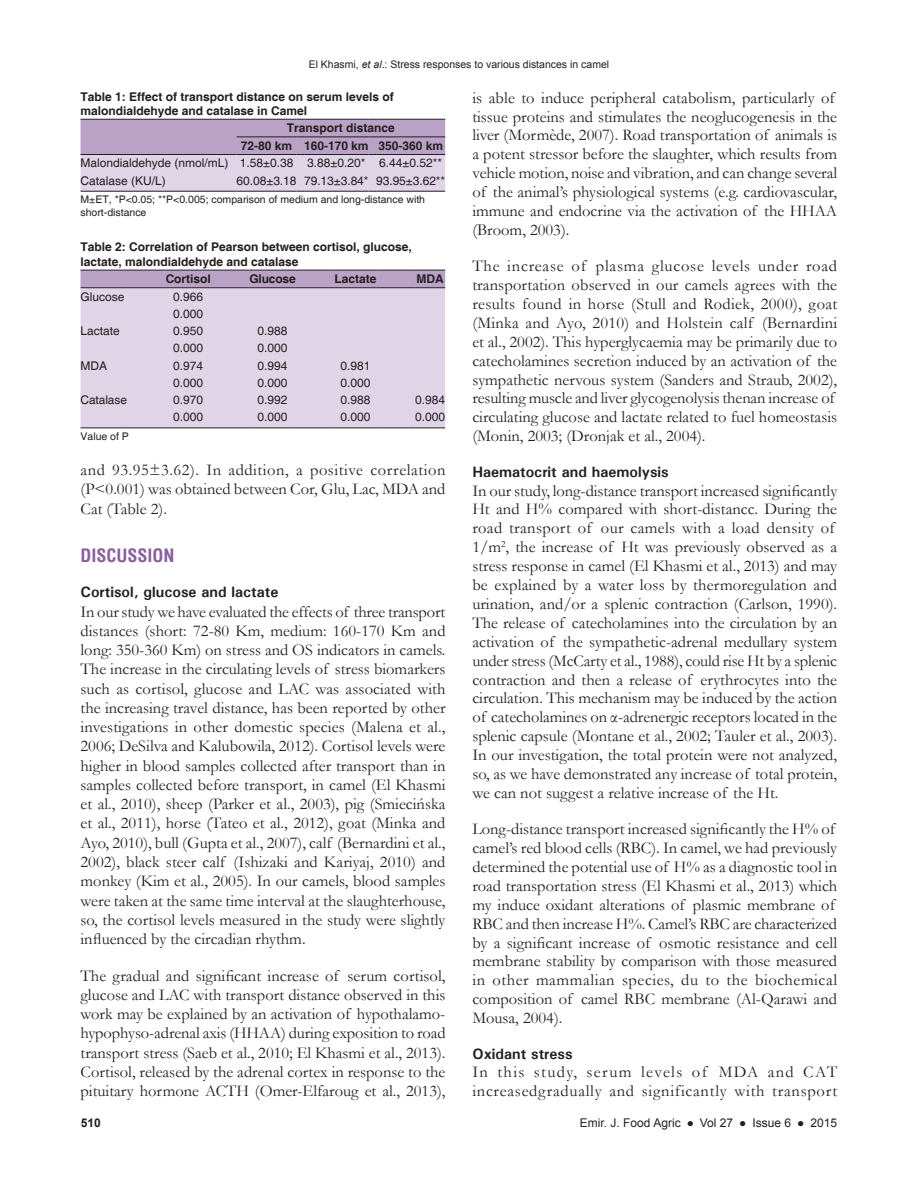
<style>
.page{position:relative;width:918px;height:1188px;background:#fff}
.page>*{position:absolute;margin:0;border:0;box-sizing:border-box;transform-origin:0 0}
.t1{font:700 condensed 18px "Helvetica";color:#8a5f9d}
.TX{font:16.5px/18.9px "Garamond";color:#231f20}
.TX-2{font:16.5px/18.9px "Garamond";letter-spacing:.045em;color:#231f20}
.t2{font:700 15px "Univers";color:#231f20}
.TT{font:700 12px/14.4px "Helvetica";color:#231f20}
.TB{font:12px "Helvetica";color:#231f20}
.TCH{font:700 12px "Helvetica";color:#231f20}
.TBL{font:12px "Helvetica";color:#231f20}
.t3{font:12px "Arial";color:#231f20}
.t4{font:700 12px "Arial";color:#231f20}
.TFN{font:10.5px/12.6px "Helvetica";color:#231f20}
.t5{font:10.5px "Arial";color:#231f20}
.s1{font-style:italic}
</style>
<div class="page">
<svg style="left:81px;top:119px;width:364px;height:73px;background:#c6b5cf"></svg>
<hr style="left:376px;top:191px;width:69px;height:1px;background:#231f20">
<div style="left:81px;top:271px;width:364px;height:16px;background:#baa2c7"></div>
<div style="left:81px;top:288px;width:364px;height:140px;background:#e0d5e7"></div>
<hr style="left:81px;top:287px;width:46px;height:1px;background:#231f20">
<hr style="left:127px;top:287px;width:39px;height:1px;background:#231f20">
<hr style="left:166px;top:287px;width:45px;height:1px;background:#231f20">
<hr style="left:211px;top:287px;width:38px;height:1px;background:#231f20">
<hr style="left:249px;top:287px;width:47px;height:1px;background:#231f20">
<hr style="left:296px;top:287px;width:39px;height:1px;background:#231f20">
<hr style="left:335px;top:287px;width:42px;height:1px;background:#231f20">
<hr style="left:377px;top:287px;width:38px;height:1px;background:#231f20">
<hr style="left:415px;top:287px;width:30px;height:1px;background:#231f20">
<hr style="left:81px;top:270px;width:46px;height:1px;background:#231f20">
<hr style="left:127px;top:270px;width:39px;height:1px;background:#231f20">
<hr style="left:166px;top:270px;width:45px;height:1px;background:#231f20">
<hr style="left:211px;top:270px;width:38px;height:1px;background:#231f20">
<hr style="left:249px;top:270px;width:47px;height:1px;background:#231f20">
<hr style="left:296px;top:270px;width:39px;height:1px;background:#231f20">
<hr style="left:335px;top:270px;width:42px;height:1px;background:#231f20">
<hr style="left:377px;top:270px;width:38px;height:1px;background:#231f20">
<hr style="left:415px;top:270px;width:30px;height:1px;background:#231f20">
<hr style="left:81px;top:428px;width:46px;height:1px;background:#231f20">
<hr style="left:127px;top:428px;width:39px;height:1px;background:#231f20">
<hr style="left:166px;top:428px;width:45px;height:1px;background:#231f20">
<hr style="left:211px;top:428px;width:38px;height:1px;background:#231f20">
<hr style="left:249px;top:428px;width:47px;height:1px;background:#231f20">
<hr style="left:296px;top:428px;width:39px;height:1px;background:#231f20">
<hr style="left:335px;top:428px;width:42px;height:1px;background:#231f20">
<hr style="left:377px;top:428px;width:38px;height:1px;background:#231f20">
<hr style="left:415px;top:428px;width:30px;height:1px;background:#231f20">
<p class="t5" style="left:309px;top:57px;width:302px">El Khasmi, <span class="s1">et al</span>.: Stress responses to various distances in camel</p>
<p class="TT" style="left:81px;top:90px;width:315px">Table 1: Effect of transport distance on serum levels of malondialdehyde and catalase in Camel</p>
<p class="TCH" style="left:287px;top:121px;width:110px">Transport distance</p>
<p class="TCH" style="left:241px;top:138px;width:53px">72‑80 km</p>
<p class="TCH" style="left:304px;top:138px;width:66px">160‑170 km</p>
<p class="TCH" style="left:378px;top:138px;width:66px">350‑360 km</p>
<p class="TB" style="left:81px;top:156px;width:150px">Malondialdehyde (nmol/mL)</p>
<p class="TB" style="left:240px;top:156px;width:55px">1.58±0.38</p>
<p class="TB" style="left:307px;top:156px;width:60px">3.88±0.20*</p>
<p class="TB" style="left:379px;top:156px;width:65px">6.44±0.52**</p>
<p class="TBL" style="left:81px;top:174px;width:87px">Catalase (KU/L)</p>
<p class="TBL" style="left:237px;top:174px;width:61px">60.08±3.18</p>
<p class="TBL" style="left:304px;top:174px;width:66px">79.13±3.84*</p>
<p class="TBL" style="left:376px;top:174px;width:71px">93.95±3.62**</p>
<p class="TFN" style="left:81px;top:194px;width:346px">M±ET, *P&lt;0.05; **P&lt;0.005; comparison of medium and long‑distance with short‑distance</p>
<p class="TT" style="left:81px;top:241px;width:333px">Table 2: Correlation of Pearson between cortisol, glucose, lactate, malondialdehyde and catalase</p>
<p class="TCH" style="left:166px;top:272px;width:46px">Cortisol</p>
<p class="TCH" style="left:249px;top:272px;width:48px">Glucose</p>
<p class="TCH" style="left:335px;top:272px;width:44px">Lactate</p>
<p class="TCH" style="left:417px;top:272px;width:29px">MDA</p>
<p class="TB" style="left:81px;top:290px;width:46px">Glucose</p>
<p class="TB" style="left:173px;top:290px;width:32px">0.966</p>
<p class="TB" style="left:173px;top:307px;width:32px">0.000</p>
<p class="TB" style="left:81px;top:324px;width:41px">Lactate</p>
<p class="TB" style="left:173px;top:324px;width:32px">0.950</p>
<p class="TB" style="left:258px;top:324px;width:32px">0.988</p>
<p class="TB" style="left:173px;top:341px;width:32px">0.000</p>
<p class="TB" style="left:258px;top:341px;width:32px">0.000</p>
<p class="TB" style="left:81px;top:359px;width:28px">MDA</p>
<p class="TB" style="left:173px;top:359px;width:32px">0.974</p>
<p class="TB" style="left:258px;top:359px;width:32px">0.994</p>
<p class="TB" style="left:341px;top:359px;width:32px">0.981</p>
<p class="TB" style="left:173px;top:376px;width:32px">0.000</p>
<p class="TB" style="left:258px;top:376px;width:32px">0.000</p>
<p class="TB" style="left:341px;top:376px;width:32px">0.000</p>
<p class="TB" style="left:81px;top:393px;width:48px">Catalase</p>
<p class="TB" style="left:173px;top:393px;width:32px">0.970</p>
<p class="TB" style="left:258px;top:393px;width:32px">0.992</p>
<p class="TB" style="left:341px;top:393px;width:32px">0.988</p>
<p class="TB" style="left:415px;top:393px;width:31px">0.984</p>
<p class="TBL" style="left:173px;top:410px;width:32px">0.000</p>
<p class="TBL" style="left:258px;top:410px;width:32px">0.000</p>
<p class="TBL" style="left:341px;top:410px;width:32px">0.000</p>
<p class="TBL" style="left:415px;top:410px;width:31px">0.000</p>
<p class="TFN" style="left:81px;top:430px;width:50px">Value of P</p>
<p class="TX" style="left:81px;top:460px;width:366px;text-align:justify">and 93.95±3.62). In addition, a positive correlation (P&lt;0.001) was obtained between Cor, Glu, Lac, MDA and Cat (Table 2).</p>
<h1 class="t1" style="left:81px;top:543px;width:96px">DISCUSSION</h1>
<h2 class="t2" style="left:81px;top:583px;width:199px">Cortisol, glucose and lactate</h2>
<p class="TX" style="left:81px;top:601px;width:367px;text-align:justify">In our study we have evaluated the effects of three transport distances (short: 72-80 Km, medium: 160-170 Km and long: 350-360 Km) on stress and OS indicators in camels.<br>The increase in the circulating levels of stress biomarkers such as cortisol, glucose and LAC was associated with the increasing travel distance, has been reported by other investigations in other domestic species (Malena et al., 2006; DeSilva and Kalubowila, 2012). Cortisol levels were higher in blood samples collected after transport than in samples collected before transport, in camel (El Khasmi et al., 2010), sheep (Parker et al., 2003), pig (Smiecińska et al., 2011), horse (Tateo et al., 2012), goat (Minka and Ayo, 2010), bull (Gupta et al., 2007), calf (Bernardini et al., 2002), black steer calf (Ishizaki and Kariyaj, 2010) and monkey (Kim et al., 2005). In our camels, blood samples were taken at the same time interval at the slaughterhouse, so, the cortisol levels measured in the study were slightly influenced by the circadian rhythm.</p>
<p class="TX" style="left:81px;top:965px;width:367px;text-align:justify">The gradual and significant increase of serum cortisol, glucose and LAC with transport distance observed in this work may be explained by an activation of hypothalamo&shy;hypophyso-adrenal axis (HHAA) during exposition to road transport stress (Saeb et al., 2010; El Khasmi et al., 2013).<br>Cortisol, released by the adrenal cortex in response to the pituitary hormone ACTH (Omer-Elfaroug et al., 2013),</p>
<p class="TX" style="left:472px;top:88px;width:366px">is able to induce peripheral catabolism, particularly of tissue proteins and stimulates the neoglucogenesis in the liver (Mormède, 2007). Road transportation of animals is a potent stressor before the slaughter, which results from vehicle motion, noise and vibration, and can change several of the animal’s physiological systems (e.g. cardiovascular, immune and endocrine via the activation of the HHAA (Broom, 2003).</p>
<p class="TX" style="left:472px;top:256px;width:366px">The increase of plasma glucose levels under road transportation observed in our camels agrees with the results found in horse (Stull and Rodiek, 2000), goat (Minka and Ayo, 2010) and Holstein calf (Bernardini et al., 2002). This hyperglycaemia may be primarily due to catecholamines secretion induced by an activation of the sympathetic nervous system (Sanders and Straub, 2002), resulting muscle and liver glycogenolysis thenan increase of circulating glucose and lactate related to fuel homeostasis (Monin, 2003; (Dronjak et al., 2004).</p>
<h2 class="t2" style="left:472px;top:462px;width:198px">Haematocrit and haemolysis</h2>
<p class="TX" style="left:472px;top:480px;width:366px">In our study, long-distance transport increased significantly Ht and H% compared with short-distancc. During the road transport of our camels with a load density of 1/m<sup>2</sup>, the increase of Ht was previously observed as a stress response in camel (El Khasmi et al., 2013) and may be explained by a water loss by thermoregulation and urination, and/or a splenic contraction (Carlson, 1990).<br>The release of catecholamines into the circulation by an activation of the sympathetic-adrenal medullary system under stress (McCarty et al., 1988), could rise Ht by a splenic contraction and then a release of erythrocytes into the circulation. This mechanism may be induced by the action of catecholamines on α-adrenergic receptors located in the splenic capsule (Montane et al., 2002; Tauler et al., 2003).<br>In our investigation, the total protein were not analyzed, so, as we have demonstrated any increase of total protein, we can not suggest a relative increase of the Ht.</p>
<p class="TX" style="left:472px;top:819px;width:366px">Long-distance transport increased significantly the H% of camel’s red blood cells (RBC). In camel, we had previously determined the potential use of H% as a diagnostic tool in road transportation stress (El Khasmi et al., 2013) which my induce oxidant alterations of plasmic membrane of RBC and then increase H%. Camel’s RBC are characterized by a significant increase of osmotic resistance and cell membrane stability by comparison with those measured in other mammalian species, du to the biochemical composition of camel RBC membrane (Al-Qarawi and Mousa, 2004).</p>
<h2 class="t2" style="left:472px;top:1044px;width:102px">Oxidant stress</h2>
<p class="TX-2" style="left:472px;top:1062px;width:366px">In this study, serum levels of MDA and CAT increasedgradually and significantly with transport</p>
<p class="t4" style="left:81px;top:1115px;width:22px">510</p>
<p class="t3" style="left:580px;top:1115px;width:259px">Emir. J. Food Agric ● Vol 27 ● Issue 6 ● 2015</p>
</div>
